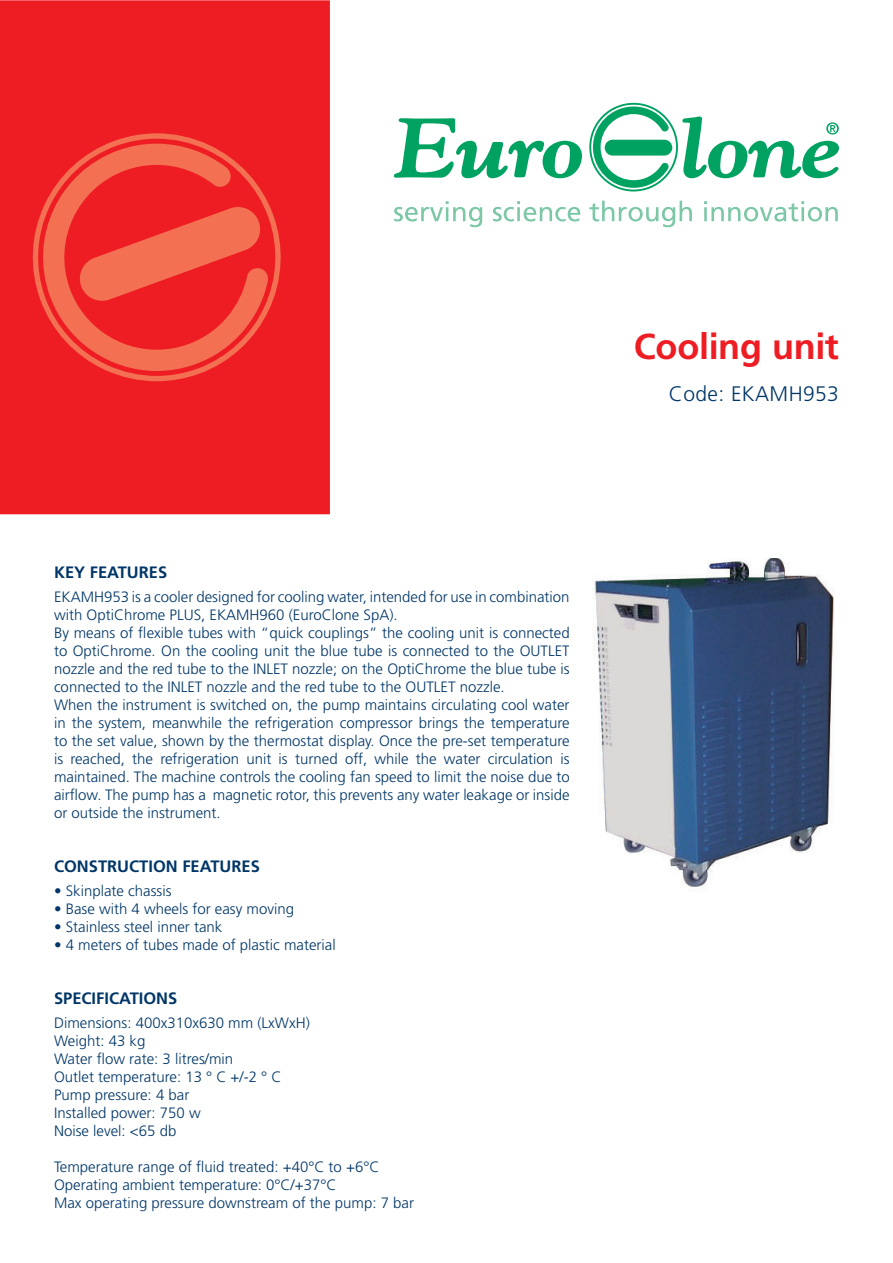
<style>
.page{position:relative;width:893px;height:1263px;background:#fff}
.page>*{position:absolute;margin:0;border:0;box-sizing:border-box;transform-origin:0 0}
.t1{font:700 36px "Frutiger LT Std";letter-spacing:-.01em;color:#ee1d23}
.t2{font:300 21px "Frutiger LT Std";letter-spacing:.02em;color:#003667}
.Normale{font:700 16.5px "Frutiger LT Std";color:#003667}
.Normale-2{font:300 15px/18px "Frutiger LT Std";color:#003667;text-align:justify}
</style>
<div class="page">
<svg style="left:394px;top:118px;width:188px;height:60px"></svg>
<svg style="left:589px;top:103px;width:250px;height:88px"></svg>
<svg style="left:394px;top:201px;width:88px;height:26px"></svg>
<svg style="left:493px;top:201px;width:87px;height:20px"></svg>
<svg style="left:589px;top:201px;width:103px;height:26px"></svg>
<svg style="left:704px;top:201px;width:134px;height:20px"></svg>
<div style="left:1px;top:1px;width:328px;height:512px;background:#ee1d23"></div>
<svg style="left:107px;top:133px;width:174px;height:248px"></svg>
<svg style="left:32px;top:144px;width:237px;height:227px"></svg>
<div style="left:0;top:0;width:330px;height:514px;border:2px solid #ee1d23"></div>
<img style="left:593px;top:558px;width:241px;height:331px">
<p class="t1" style="left:634px;top:325px;width:207px">Cooling unit</p>
<p class="t2" style="left:669px;top:382px;width:172px">Code: EKAMH953</p>
<p class="Normale" style="left:54px;top:562px;width:115px">KEY FEATURES</p>
<p class="Normale-2" style="left:54px;top:588px;width:517px">EKAMH953 is a cooler designed for cooling water, intended for use in combination with OptiChrome PLUS, EKAMH960 (EuroClone SpA).</p>
<p class="Normale-2" style="left:54px;top:624px;width:517px">By means of flexible tubes with “quick couplings” the cooling unit is connected to OptiChrome. On the cooling unit the blue tube is connected to the OUTLET nozzle and the red tube to the INLET nozzle; on the OptiChrome the blue tube is connected to the INLET nozzle and the red tube to the OUTLET nozzle.</p>
<p class="Normale-2" style="left:54px;top:696px;width:517px">When the instrument is switched on, the pump maintains circulating cool water in the system, meanwhile the refrigeration compressor brings the temperature to the set value, shown by the thermostat display. Once the pre-set temperature is reached, the refrigeration unit is turned off, while the water circulation is maintained. The machine controls the cooling fan speed to limit the noise due to airflow. The pump has a magnetic rotor, this prevents any water leakage or inside or outside the instrument.</p>
<p class="Normale" style="left:54px;top:856px;width:207px">CONSTRUCTION FEATURES</p>
<p class="Normale-2" style="left:54px;top:882px;width:119px">• Skinplate chassis</p>
<p class="Normale-2" style="left:54px;top:900px;width:242px">• Base with 4 wheels for easy moving</p>
<p class="Normale-2" style="left:54px;top:918px;width:170px">• Stainless steel inner tank</p>
<p class="Normale-2" style="left:54px;top:936px;width:283px">• 4 meters of tubes made of plastic material</p>
<p class="Normale" style="left:54px;top:988px;width:125px">SPECIFICATIONS</p>
<p class="Normale-2" style="left:54px;top:1014px;width:257px">Dimensions: 400x310x630 mm (LxWxH)</p>
<p class="Normale-2" style="left:54px;top:1032px;width:93px">Weight: 43 kg</p>
<p class="Normale-2" style="left:54px;top:1050px;width:181px">Water flow rate: 3 litres/min</p>
<p class="Normale-2" style="left:54px;top:1068px;width:229px">Outlet temperature: 13 ° C +/-2 ° C</p>
<p class="Normale-2" style="left:54px;top:1086px;width:137px">Pump pressure: 4 bar</p>
<p class="Normale-2" style="left:54px;top:1104px;width:148px">Installed power: 750 w</p>
<p class="Normale-2" style="left:54px;top:1122px;width:124px">Noise level: &lt;65 db</p>
<p class="Normale-2" style="left:54px;top:1158px;width:327px">Temperature range of fluid treated: +40°C to +6°C</p>
<p class="Normale-2" style="left:54px;top:1176px;width:284px">Operating ambient temperature: 0°C/+37°C</p>
<p class="Normale-2" style="left:54px;top:1194px;width:362px">Max operating pressure downstream of the pump: 7 bar</p>
</div>
